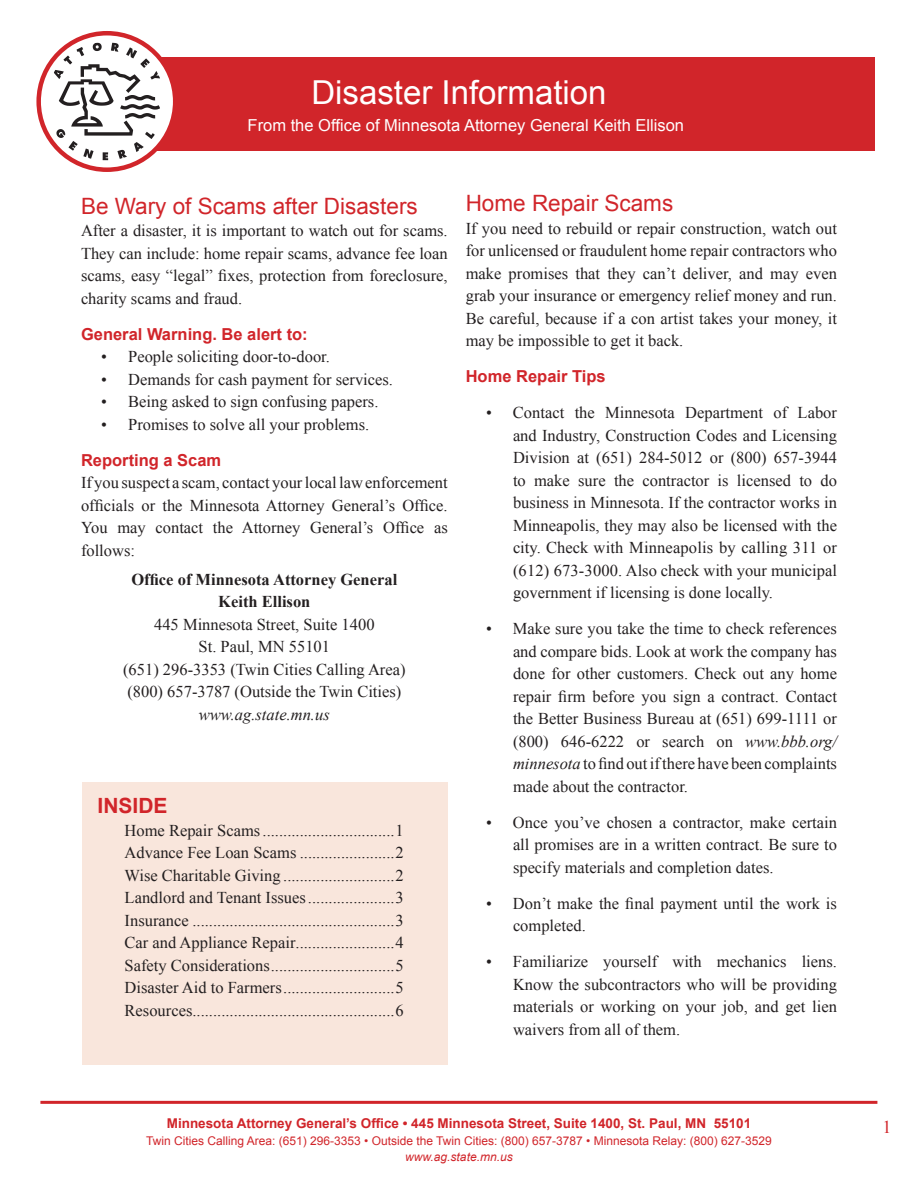
<style>
.page{position:relative;width:918px;height:1188px;background:#fff}
.page>*{position:absolute;margin:0;border:0;box-sizing:border-box;transform-origin:0 0}
.h1{font:33px "Arial";color:#fff}
.h2{font:22.5px "Arial";color:#d1252a}
.h4{font:700 21px "Arial";color:#d1252a}
.t1{font:18px "Times New Roman";color:#d1252a}
.li{font:16.5px/22.5px "Times New Roman";color:#231f20;text-align:justify}
.p_1{font:16.5px/22.5px "Times New Roman";color:#231f20;text-align:justify}
.p{font:16.5px/22.5px "Times New Roman";color:#231f20;text-align:center}
.h3{font:700 16.5px "Arial";color:#d1252a}
.t2{font:16.5px "Arial";color:#fff}
.t3{font:700 13.5px "Arial";color:#d1252a}
.t4{font:12px/16.5px "Arial";color:#d1252a;text-align:center}
.s1{font-weight:700}
.s2{font-style:italic}
</style>
<div class="page">
<div style="left:82px;top:782px;width:366px;height:283px;background:#f9e6dc"></div>
<div style="left:60px;top:57px;width:815px;height:93px;background:#d1252a"></div>
<svg style="left:39px;top:33px;width:136px;height:137px"></svg>
<svg style="left:54px;top:43px;width:106px;height:117px"></svg>
<div style="left:36px;top:31px;width:141px;height:141px;border:4px solid #d1252a;border-radius:50%"></div>
<hr style="left:40px;top:1101px;width:837px;height:3px;background:#d1252a">
<h1 class="h1" style="left:311px;top:71px;width:297px">Disaster Information</h1>
<p class="t2" style="left:248px;top:115px;width:438px">From the Office of Minnesota Attorney General Keith Ellison</p>
<h2 class="h2" style="left:81px;top:191px;width:338px">Be Wary of Scams after Disasters</h2>
<p class="p_1" style="left:81px;top:219px;width:368px">After a disaster, it is important to watch out for scams.<br>They can include: home repair scams, advance fee loan scams, easy “legal” fixes, protection from foreclosure, charity scams and fraud.</p>
<h3 class="h3" style="left:81px;top:323px;width:228px">General Warning. Be alert to:</h3>
<p class="li" style="left:101px;top:345px;width:230px">• People soliciting door-to-door.</p>
<p class="li" style="left:101px;top:368px;width:293px">• Demands for cash payment for services.</p>
<p class="li" style="left:101px;top:390px;width:279px">• Being asked to sign confusing papers.</p>
<p class="li" style="left:101px;top:413px;width:270px">• Promises to solve all your problems.</p>
<h3 class="h3" style="left:81px;top:449px;width:142px">Reporting a Scam</h3>
<p class="p_1" style="left:81px;top:471px;width:368px">If you suspect a scam, contact your local law enforcement officials or the Minnesota Attorney General’s Office.<br>You may contact the Attorney General’s Office as follows:</p>
<p class="p" style="left:123px;top:568px;width:284px"><span class="s1">Office of Minnesota Attorney General<br>Keith Ellison<br></span>445 Minnesota Street, Suite 1400<br>St. Paul, MN 55101<br>(651) 296-3353 (Twin Cities Calling Area) (800) 657-3787 (Outside the Twin Cities) <span class="s2">www.ag.state.mn.us</span></p>
<p class="h4" style="left:98px;top:792px;width:72px">INSIDE</p>
<p class="p_1" style="left:125px;top:819px;width:281px">Home Repair Scams................................1</p>
<p class="p_1" style="left:125px;top:841px;width:281px">Advance Fee Loan Scams .......................2</p>
<p class="p_1" style="left:125px;top:864px;width:281px">Wise Charitable Giving ...........................2</p>
<p class="p_1" style="left:125px;top:886px;width:281px">Landlord and Tenant Issues.....................3</p>
<p class="p_1" style="left:125px;top:909px;width:281px">Insurance .................................................3</p>
<p class="p_1" style="left:125px;top:931px;width:281px">Car and Appliance Repair........................4</p>
<p class="p_1" style="left:125px;top:954px;width:281px">Safety Considerations..............................5</p>
<p class="p_1" style="left:125px;top:976px;width:281px">Disaster Aid to Farmers...........................5</p>
<p class="p_1" style="left:125px;top:999px;width:281px">Resources.................................................6</p>
<h2 class="h2" style="left:466px;top:189px;width:209px">Home Repair Scams</h2>
<p class="p_1" style="left:466px;top:217px;width:373px">If you need to rebuild or repair construction, watch out for unlicensed or fraudulent home repair contractors who make promises that they can’t deliver, and may even grab your insurance or emergency relief money and run.<br>Be careful, because if a con artist takes your money, it may be impossible to get it back.</p>
<h3 class="h3" style="left:466px;top:366px;width:141px">Home Repair Tips</h3>
<p class="li" style="left:513px;top:401px;width:326px;text-indent:-27px">• Contact the Minnesota Department of Labor and Industry, Construction Codes and Licensing Division at (651) 284-5012 or (800) 657-3944 to make sure the contractor is licensed to do business in Minnesota. If the contractor works in Minneapolis, they may also be licensed with the city. Check with Minneapolis by calling 311 or (612) 673-3000. Also check with your municipal government if licensing is done locally.</p>
<p class="li" style="left:513px;top:617px;width:326px;text-indent:-27px">• Make sure you take the time to check references and compare bids. Look at work the company has done for other customers. Check out any home repair firm before you sign a contract. Contact the Better Business Bureau at (651) 699-1111 or (800) 646-6222 or search on <span class="s2">www.bbb.org/ minnesota</span> to find out if there have been complaints made about the contractor.</p>
<p class="li" style="left:513px;top:811px;width:326px;text-indent:-27px">• Once you’ve chosen a contractor, make certain all promises are in a written contract. Be sure to specify materials and completion dates.</p>
<p class="li" style="left:513px;top:892px;width:325px;text-indent:-27px">• Don’t make the final payment until the work is completed.</p>
<p class="li" style="left:513px;top:950px;width:326px;text-indent:-27px">• Familiarize yourself with mechanics liens.<br>Know the subcontractors who will be providing materials or working on your job, and get lien waivers from all of them.</p>
<p class="t3" style="left:167px;top:1115px;width:586px">Minnesota Attorney General’s Office • 445 Minnesota Street, Suite 1400, St. Paul, MN 55101</p>
<p class="t4" style="left:146px;top:1133px;width:627px">Twin Cities Calling Area: (651) 296-3353 • Outside the Twin Cities: (800) 657-3787 • Minnesota Relay: (800) 627-3529 <span class="s2">www.ag.state.mn.us</span></p>
<p class="t1" style="left:882px;top:1115px;width:10px">1</p>
</div>
